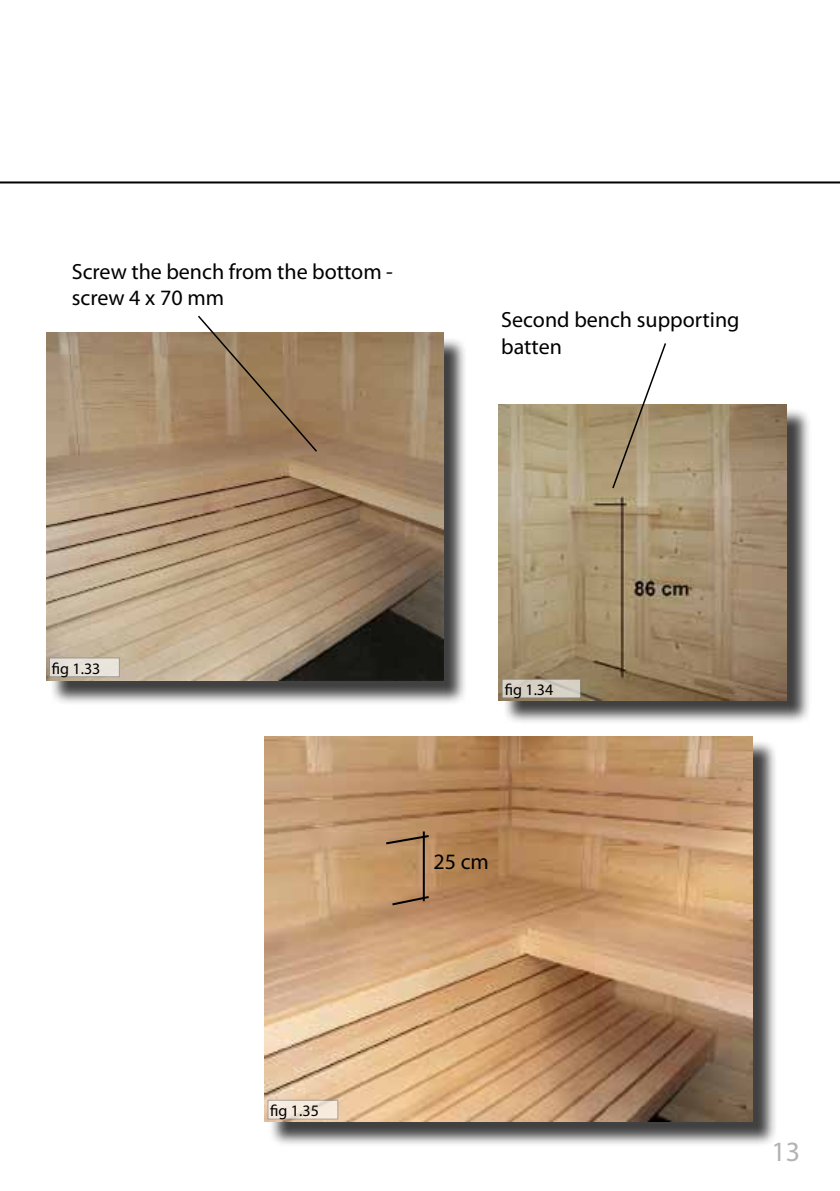
<style>
.page{position:relative;width:840px;height:1191px;background:#fff}
.page>*{position:absolute;margin:0;border:0;box-sizing:border-box;transform-origin:0 0}
.t1{font:28px "Myriad Pro";color:#b1b3b4}
.t2{font:22px/26.4px "Myriad Pro";color:#000}
.t3{font:16px "Myriad Pro";color:#000}
</style>
<div class="page">
<hr style="left:0;top:181px;width:839px;height:2px;background:#000">
<div style="left:267px;top:739px;width:509px;height:407px;background:#000;opacity:.75"></div>
<img style="left:264px;top:736px;width:488px;height:385px">
<div style="left:49px;top:336px;width:418px;height:369px;background:#000;opacity:.75"></div>
<img style="left:46px;top:333px;width:397px;height:348px">
<div style="left:49px;top:657px;width:71px;height:20px;background:#e9e3da;border:1px solid #87888a"></div>
<svg style="left:196px;top:315px;width:122px;height:138px;background:#a58b6e"></svg>
<svg style="left:267px;top:1099px;width:71px;height:20px"></svg>
<div style="left:501px;top:407px;width:310px;height:317px;background:#000;opacity:.75"></div>
<img style="left:498px;top:404px;width:288px;height:296px">
<svg style="left:501px;top:678px;width:79px;height:20px;background:#ccc5b9"></svg>
<svg style="left:610px;top:343px;width:57px;height:147px"></svg>
<svg style="left:383px;top:833px;width:48px;height:12px"></svg>
<svg style="left:390px;top:894px;width:41px;height:12px"></svg>
<hr style="left:422px;top:831px;width:2px;height:70px;background:#000">
<p class="t2" style="left:72px;top:258px;width:322px">Screw the bench from the bottom - screw 4 x 70 mm</p>
<p class="t2" style="left:501px;top:306px;width:240px">Second bench supporting batten</p>
<p class="t3" style="left:52px;top:658px;width:50px">fig 1.33</p>
<p class="t3" style="left:270px;top:1100px;width:50px">fig 1.35</p>
<p class="t3" style="left:504px;top:679px;width:50px">fig 1.34</p>
<p class="t2" style="left:433px;top:847px;width:57px">25 cm</p>
<p class="t1" style="left:771px;top:1134px;width:30px">13</p>
</div>
